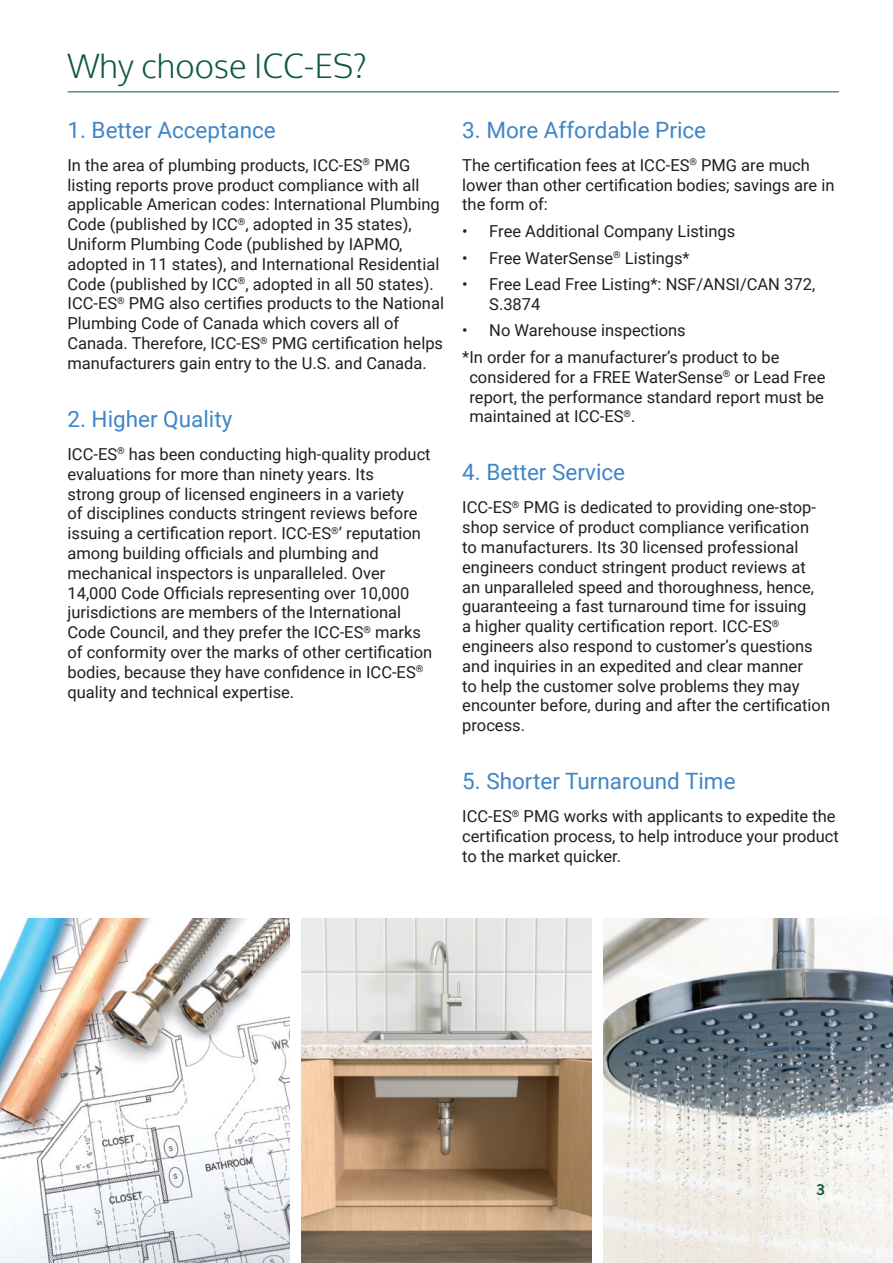
<style>
.page{position:relative;width:893px;height:1263px;background:#fff}
.page>*{position:absolute;margin:0;border:0;box-sizing:border-box;transform-origin:0 0}
.t1{font:300 33px "Oxygen";color:#0e583f}
.t2{font:22.5px "Roboto";color:#4085c6}
.t3{font:16.5px/19.8px "Roboto";color:#231f20}
.t4{font:15px "Trade Gothic LT Std Bd 2";color:#0e583f}
</style>
<div class="page">
<img style="left:603px;top:918px;width:290px;height:345px">
<img style="left:302px;top:918px;width:289px;height:345px">
<img style="left:0;top:918px;width:290px;height:345px">
<hr style="left:68px;top:91px;width:771px;height:1px;background:#0e583f">
<h1 class="t1" style="left:68px;top:45px;width:301px">Why choose ICC-ES?</h1>
<h2 class="t2" style="left:68px;top:114px;width:210px">1. Better Acceptance</h2>
<p class="t3" style="left:67px;top:154px;width:378px">In the area of plumbing products, ICC-ES<sup>®</sup> PMG listing reports prove product compliance with all applicable American codes: International Plumbing Code (published by ICC<sup>®</sup>, adopted in 35 states), Uniform Plumbing Code (published by IAPMO, adopted in 11 states), and International Residential Code (published by ICC<sup>®</sup>, adopted in all 50 states).<br>ICC-ES<sup>®</sup> PMG also certifies products to the National Plumbing Code of Canada which covers all of Canada. Therefore, ICC-ES<sup>®</sup> PMG certification helps manufacturers gain entry to the U.S. and Canada.</p>
<h2 class="t2" style="left:68px;top:403px;width:166px">2. Higher Quality</h2>
<p class="t3" style="left:67px;top:443px;width:366px">ICC-ES<sup>®</sup> has been conducting high-quality product evaluations for more than ninety years. Its<br>strong group of licensed engineers in a variety<br>of disciplines conducts stringent reviews before issuing a certification report. ICC-ES<sup>®</sup>’ reputation among building officials and plumbing and mechanical inspectors is unparalleled. Over 14,000 Code Officials representing over 10,000 jurisdictions are members of the International Code Council, and they prefer the ICC-ES<sup>®</sup> marks of conformity over the marks of other certification bodies, because they have confidence in ICC-ES<sup>® </sup>quality and technical expertise.</p>
<h2 class="t2" style="left:462px;top:114px;width:245px">3. More Affordable Price</h2>
<p class="t3" style="left:462px;top:154px;width:374px">The certification fees at ICC-ES<sup>®</sup> PMG are much lower than other certification bodies; savings are in the form of:</p>
<p class="t3" style="left:462px;top:221px;width:274px">• Free Additional Company Listings</p>
<p class="t3" style="left:462px;top:247px;width:229px">• Free WaterSense<sup>®</sup> Listings*</p>
<p class="t3" style="left:489px;top:274px;width:327px;text-indent:-27px">• Free Lead Free Listing*: NSF/ANSI/CAN 372,<br>S.3874</p>
<p class="t3" style="left:462px;top:317px;width:319px;line-height:26.5px">• No Warehouse inspections<br>*In order for a manufacturer’s product to be</p>
<p class="t3" style="left:469px;top:366px;width:358px;text-align:justify">considered for a FREE WaterSense<sup>®</sup> or Lead Free report, the performance standard report must be maintained at ICC-ES<sup>®</sup>.</p>
<h2 class="t2" style="left:462px;top:456px;width:164px">4. Better Service</h2>
<p class="t3" style="left:462px;top:497px;width:369px">ICC-ES<sup>®</sup> PMG is dedicated to providing one-stop&shy;shop service of product compliance verification<br>to manufacturers. Its 30 licensed professional engineers conduct stringent product reviews at<br>an unparalleled speed and thoroughness, hence, guaranteeing a fast turnaround time for issuing<br>a higher quality certification report. ICC-ES<sup>® </sup>engineers also respond to customer’s questions and inquiries in an expedited and clear manner<br>to help the customer solve problems they may encounter before, during and after the certification process.</p>
<h2 class="t2" style="left:462px;top:765px;width:275px">5. Shorter Turnaround Time</h2>
<p class="t3" style="left:462px;top:806px;width:378px">ICC-ES<sup>®</sup> PMG works with applicants to expedite the certification process, to help introduce your product to the market quicker.</p>
<p class="t4" style="left:816px;top:1180px;width:11px">3</p>
</div>
